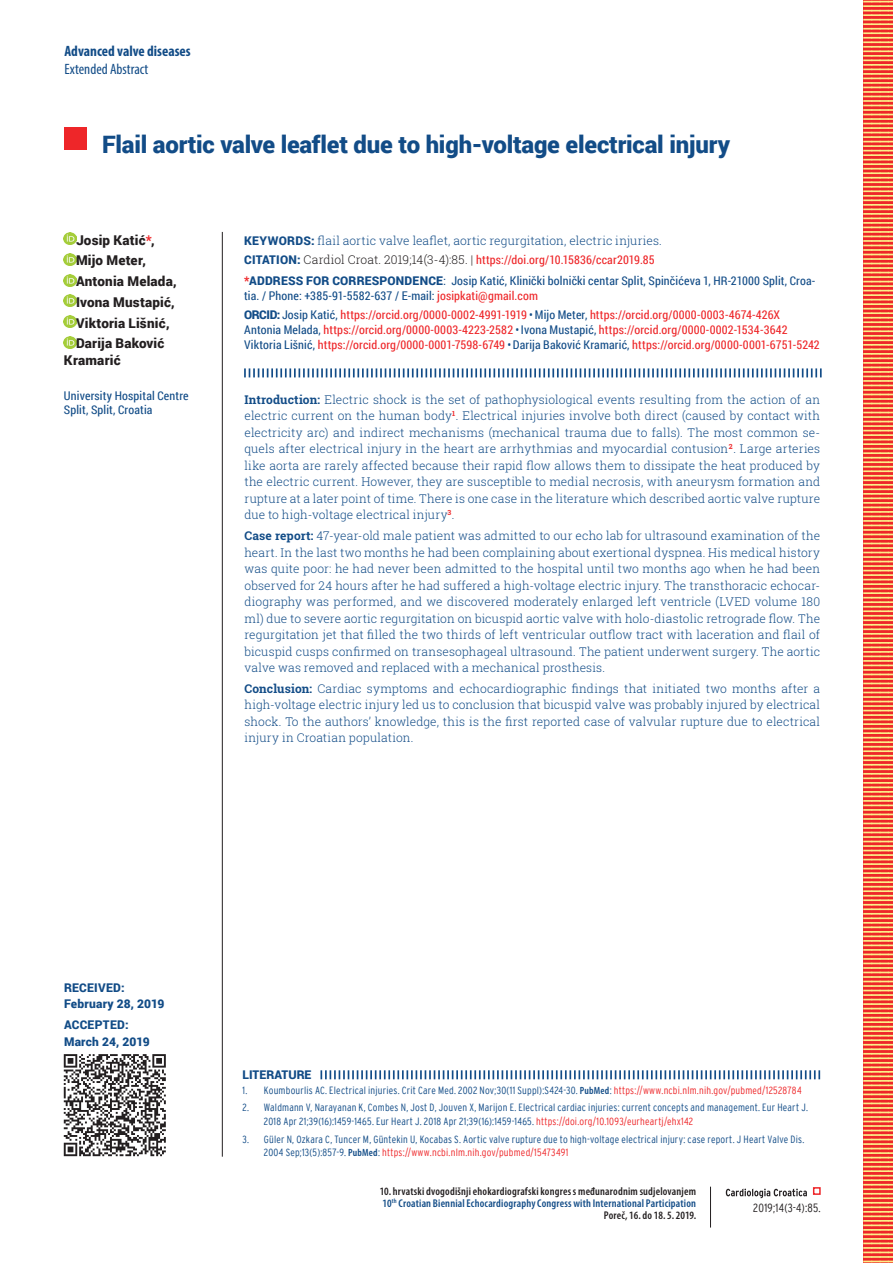
<style>
.page{position:relative;width:893px;height:1263px;background:#fff}
.page>*{position:absolute;margin:0;border:0;box-sizing:border-box;transform-origin:0 0}
.t1{font:900 24px "Roboto";letter-spacing:-.01em;color:#124c87}
.t2{font:700 condensed 15px "Myriad Pro";color:#124c87}
.t3{font:condensed 15px "Myriad Pro";color:#124c87}
.t4{font:900 13.5px/20.7px "Roboto";letter-spacing:.015em;color:#231f20}
.t5{font:300 12px/16.5px "Roboto Slab";letter-spacing:.01em;color:#124c87;text-align:justify}
.t6{font:12px/15px "Roboto Condensed";letter-spacing:.015em;color:#ee2629}
.t7{font:12px/13.5px "Roboto Condensed";letter-spacing:.015em;color:#124c87}
.t8{font:900 12px/16.5px "Roboto";letter-spacing:.015em;color:#124c87}
.t9{font:300 condensed 12px "Interstate";letter-spacing:.02em;color:#231f20}
.t10{font:600 condensed 11.25px/12px "Myriad Pro";letter-spacing:.015em;color:#231f20;text-align:right}
.t11{font:300 condensed 10.5px/13.5px "Interstate";letter-spacing:.02em;color:#124c87}
.s1{color:#ee2629}
.s2{font-family:"Roboto";font-weight:900}
.s3{font-family:"Roboto";font-weight:900;color:#124c87}
.s4{font-family:"Roboto Slab";font-weight:300;color:#231f20}
.s5{font-family:"Roboto"}
.s6{color:#124c87}
.s7{font-weight:700}
.s8{font-family:"Myriad Pro";font-weight:600}
</style>
<div class="page">
<svg style="left:726px;top:1188px;width:81px;height:10px"></svg>
<div style="left:813px;top:1187px;width:8px;height:8px;border:2px solid #ee2629"></div>
<hr style="left:710px;top:1187px;width:1px;height:40px;background:#231f20">
<svg style="left:863px;top:0;width:30px;height:1263px;background:#f26e4b"></svg>
<div style="left:65px;top:128px;width:22px;height:22px;background:#ee2629"></div>
<svg style="left:64px;top:232px;width:12px;height:13px"></svg>
<svg style="left:64px;top:253px;width:12px;height:12px"></svg>
<svg style="left:64px;top:274px;width:12px;height:12px"></svg>
<svg style="left:64px;top:295px;width:12px;height:12px"></svg>
<svg style="left:64px;top:315px;width:12px;height:13px"></svg>
<svg style="left:64px;top:336px;width:12px;height:12px"></svg>
<hr style="left:222px;top:232px;width:1px;height:925px;background:#231f20">
<svg style="left:244px;top:368px;width:578px;height:9px"></svg>
<svg style="left:320px;top:1070px;width:500px;height:9px"></svg>
<svg style="left:64px;top:1054px;width:102px;height:102px"></svg>
<p class="t2" style="left:65px;top:42px;width:128px">Advanced valve diseases</p>
<p class="t3" style="left:65px;top:60px;width:85px">Extended Abstract</p>
<h1 class="t1" style="left:102px;top:127px;width:630px">Flail aortic valve leaflet due to high-voltage electrical injury</h1>
<p class="t4" style="left:76px;top:229px;width:102px">Josip Katić<span class="s1">*</span>,<br>Mijo Meter,<br>Antonia Melada,<br>Ivona Mustapić,<br>Viktoria Lišnić,<br>Darija Baković</p>
<p class="t4" style="left:64px;top:349px;width:58px">Kramarić</p>
<p class="t7" style="left:64px;top:389px;width:126px">University Hospital Centre<br>Split, Split, Croatia</p>
<p class="t5" style="left:244px;top:232px;width:419px"><span class="s2">KEYWORDS:</span> flail aortic valve leaflet, aortic regurgitation, electric injuries.</p>
<p class="t6" style="left:244px;top:252px;width:412px"><span class="s3">CITATION:</span> <span class="s4">Cardiol Croat. 2019;14(3-4):85. |</span> https://doi.org/10.15836/ccar2019.85</p>
<p class="t8" style="left:244px;top:271px;width:71px"><span class="s1">*</span>Address for</p>
<p class="t8" style="left:332px;top:271px;width:17px">corr</p>
<p class="t7" style="left:244px;top:272px;width:573px;line-height:15px;text-indent:121px"><span class="s2">espondence</span><span class="s5">:</span> Josip Katić, Klinički bolnički centar Split, Spinčićeva 1, HR-21000 Split, Croa&shy;tia. / Phone: +385-91-5582-637 / E-mail: <span class="s1">josipkati@gmail.com</span></p>
<p class="t6" style="left:244px;top:307px;width:577px"><span class="s3">ORCID:</span> <span class="s6">Josip Katić,</span> https://orcid.org/0000-0002-4991-1919 <span class="s6">• Mijo Meter,</span> https://orcid.org/0000-0003-4674-426X<br><span class="s6">Antonia Melada,</span> https://orcid.org/0000-0003-4223-2582 <span class="s6">• Ivona Mustapić,</span> https://orcid.org/0000-0002-1534-3642<br><span class="s6">Viktoria Lišnić,</span> https://orcid.org/0000-0001-7598-6749 <span class="s6">• Darija Baković Kramarić,</span> https://orcid.org/0000-0001-6751-5242</p>
<p class="t5" style="left:244px;top:391px;width:577px"><span class="s7">Introduction:</span> Electric shock is the set of pathophysiological events resulting from the action of an electric current on the human body<sup>1</sup>. Electrical injuries involve both direct (caused by contact with electricity arc) and indirect mechanisms (mechanical trauma due to falls). The most common se&shy;quels after electrical injury in the heart are arrhythmias and myocardial contusion<sup>2</sup>. Large arteries like aorta are rarely affected because their rapid flow allows them to dissipate the heat produced by the electric current. However, they are susceptible to medial necrosis, with aneurysm formation and rupture at a later point of time. There is one case in the literature which described aortic valve rupture due to high-voltage electrical injury<sup>3</sup>.</p>
<p class="t5" style="left:244px;top:527px;width:577px"><span class="s7">Case report:</span> 47-year-old male patient was admitted to our echo lab for ultrasound examination of the heart. In the last two months he had been complaining about exertional dyspnea. His medical history was quite poor: he had never been admitted to the hospital until two months ago when he had been observed for 24 hours after he had suffered a high-voltage electric injury. The transthoracic echocar&shy;diography was performed, and we discovered moderately enlarged left ventricle (LVED volume 180 ml) due to severe aortic regurgitation on bicuspid aortic valve with holo-diastolic retrograde flow. The regurgitation jet that filled the two thirds of left ventricular outflow tract with laceration and flail of bicuspid cusps confirmed on transesophageal ultrasound. The patient underwent surgery. The aortic valve was removed and replaced with a mechanical prosthesis.</p>
<p class="t5" style="left:244px;top:680px;width:577px"><span class="s7">Conclusion:</span> Cardiac symptoms and echocardiographic findings that initiated two months after a high-voltage electric injury led us to conclusion that bicuspid valve was probably injured by electrical shock. To the authors’ knowledge, this is the first reported case of valvular rupture due to electrical injury in Croatian population.</p>
<p class="t8" style="left:64px;top:979px;width:102px">Received:<br>February 28, 2019</p>
<p class="t8" style="left:64px;top:1016px;width:87px">Accepted:<br>March 24, 2019</p>
<p class="t8" style="left:243px;top:1066px;width:69px">LITERATURE</p>
<p class="t11" style="left:243px;top:1083px;width:560px">1. Koumbourlis AC. Electrical injuries. Crit Care Med. 2002 Nov;30(11 Suppl):S424-30. <span class="s8">PubMed</span>: <span class="s1">https://www.ncbi.nlm.nih.gov/pubmed/12528784</span></p>
<p class="t11" style="left:264px;top:1101px;width:546px;text-indent:-21px">2. Waldmann V, Narayanan K, Combes N, Jost D, Jouven X, Marijon E. Electrical cardiac injuries: current concepts and management. Eur Heart J.<br>2018 Apr 21;39(16):1459-1465. Eur Heart J. 2018 Apr 21;39(16):1459-1465. <span class="s1">https://doi.org/10.1093/eurheartj/ehx142</span></p>
<p class="t11" style="left:264px;top:1132px;width:542px;text-indent:-21px">3. Güler N, Ozkara C, Tuncer M, Güntekin U, Kocabas S. Aortic valve rupture due to high-voltage electrical injury: case report. J Heart Valve Dis.<br>2004 Sep;13(5):857-9. <span class="s8">PubMed</span>: <span class="s1">https://www.ncbi.nlm.nih.gov/pubmed/15473491</span></p>
<p class="t10" style="left:380px;top:1185px;width:318px">10. hrvatski dvogodišnji ehokardiografski kongres s međunarodnim sudjelovanjem<br><span class="s6">10</span><sup>th</sup> <span class="s6">Croatian Biennial Echocardiography Congress with International Participation<br></span>Poreč, 16. do 18. 5. 2019.</p>
<p class="t9" style="left:753px;top:1201px;width:69px">2019;14(3-4):85.</p>
</div>
